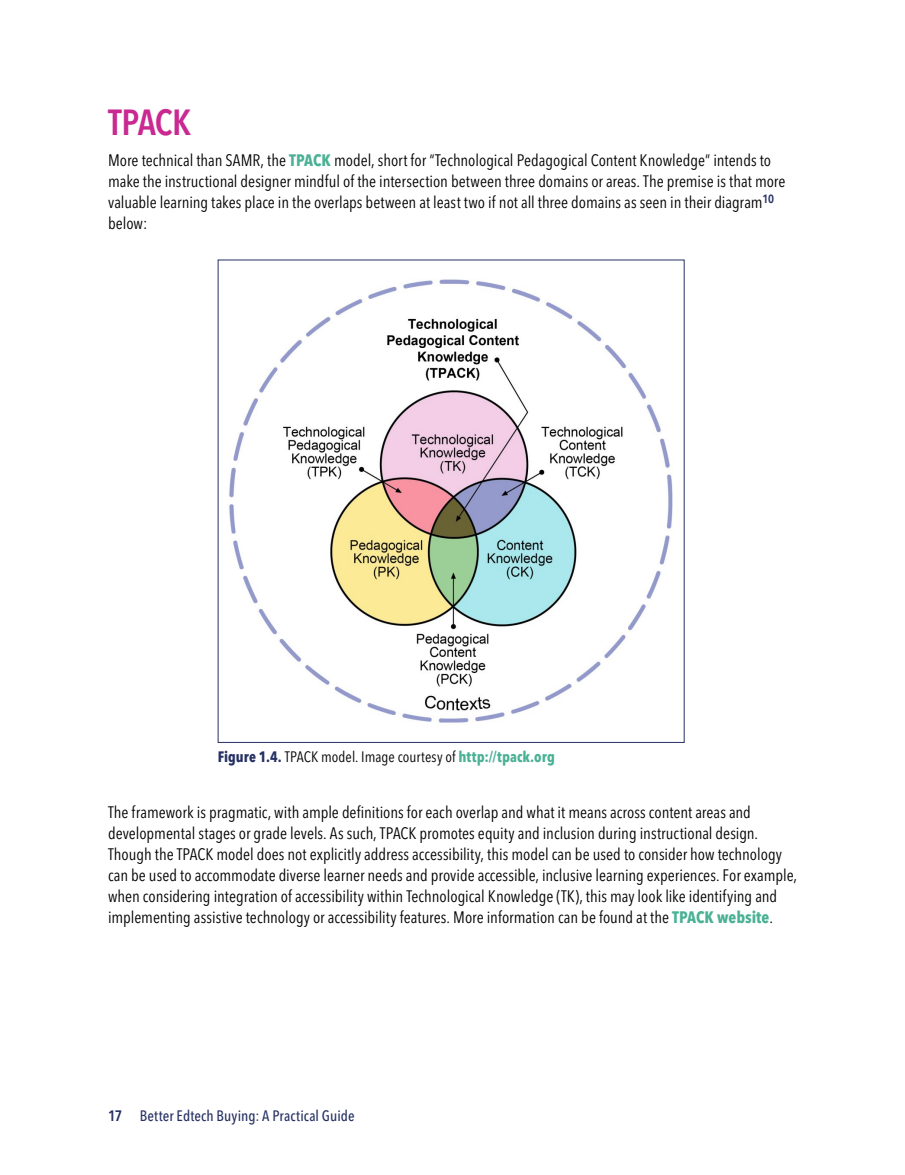
<style>
.page{position:relative;width:905px;height:1175px;background:#fff}
.page>*{position:absolute;margin:0;border:0;box-sizing:border-box;transform-origin:0 0}
._1-A_Head{font:600 condensed 36px "Avenir Next LT Pro";letter-spacing:-.02em;color:#c92990}
._1-Body_copy{font:condensed 16.5px/21px "Avenir Next LT Pro";color:#000}
._1-Figure_Caption{font:condensed 15px "Avenir Next LT Pro";letter-spacing:.005em;color:#000}
.t1{font:500 condensed 15px "Avenir Next LT Pro";letter-spacing:.005em;color:#263163}
.s1{font-weight:700;color:#4ab195}
.s2{font-weight:700;color:#263163}
.s3{font-weight:600}
</style>
<div class="page">
<img style="left:229px;top:279px;width:444px;height:444px">
<p class="_1-A_Head" style="left:108px;top:101px;width:85px">TPACK</p>
<p class="_1-Body_copy" style="left:108px;top:150px;width:679px">More technical than SAMR, the <span class="s1">TPACK</span> model, short for “Technological Pedagogical Content Knowledge” intends to make the instructional designer mindful of the intersection between three domains or areas. The premise is that more valuable learning takes place in the overlaps between at least two if not all three domains as seen in their diagram<sup>10 </sup>below:</p>
<p class="_1-Figure_Caption" style="left:218px;top:747px;width:339px"><span class="s2">Figure 1.4.</span> TPACK model. Image courtesy of <span class="s1">http://tpack.org</span></p>
<p class="_1-Body_copy" style="left:108px;top:802px;width:690px">The framework is pragmatic, with ample definitions for each overlap and what it means across content areas and developmental stages or grade levels. As such, TPACK promotes equity and inclusion during instructional design.<br>Though the TPACK model does not explicitly address accessibility, this model can be used to consider how technology can be used to accommodate diverse learner needs and provide accessible, inclusive learning experiences. For example, when considering integration of accessibility within Technological Knowledge (TK), this may look like identifying and implementing assistive technology or accessibility features. More information can be found at the <span class="s1">TPACK website</span>.</p>
<p class="t1" style="left:108px;top:1106px;width:248px"><span class="s3">17</span> Better Edtech Buying: A Practical Guide</p>
</div>
